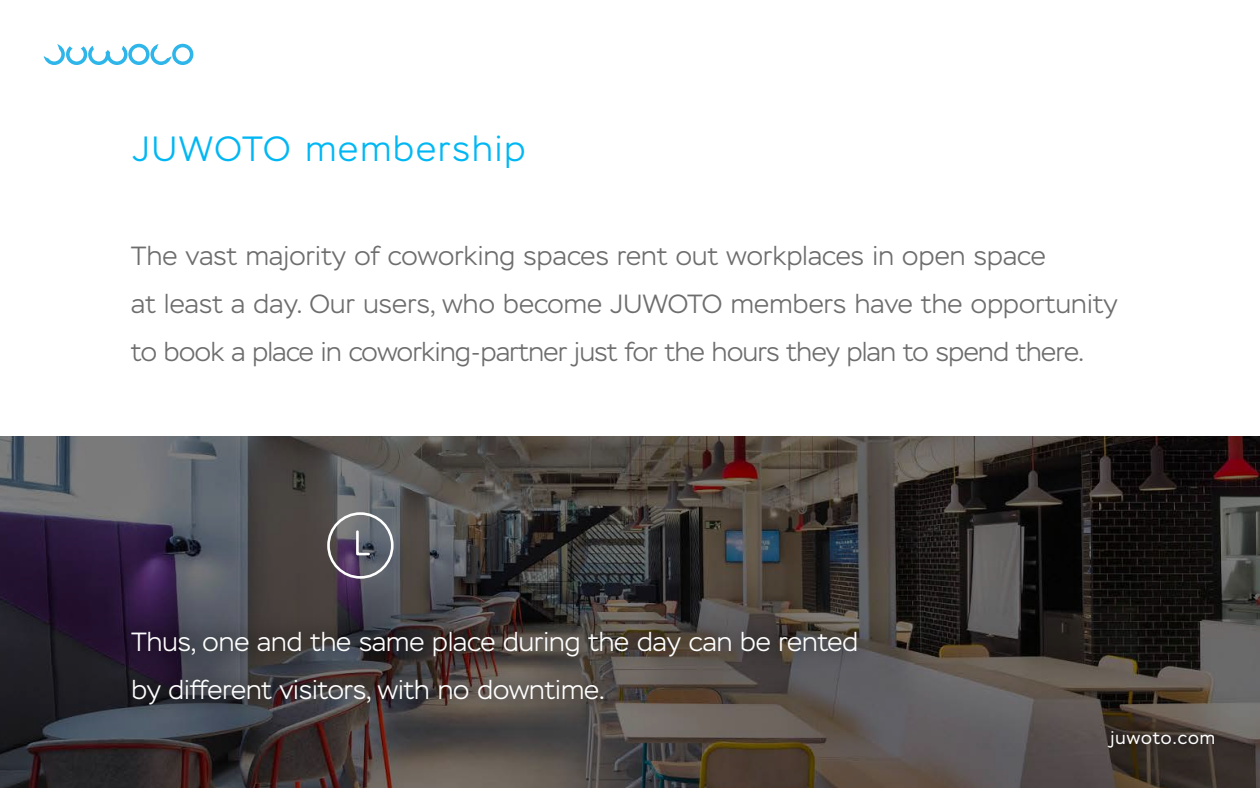
<style>
.page{position:relative;width:1260px;height:788px;background:#fff}
.page>*{position:absolute;margin:0;border:0;box-sizing:border-box;transform-origin:0 0}
.t1{font:300 35px "Stem";letter-spacing:.06em;color:#00b7f4}
.t2{font:300 26.25px/48.1px "Stem";letter-spacing:.01em;color:#6d6d6d}
.t3{font:300 26.25px/48.1px "Stem";color:#fff}
.t4{font:17.5px "Stem";letter-spacing:.06em;color:#fff}
</style>
<div class="page">
<svg style="left:0;top:436px;width:1260px;height:352px;background:#413c3d"></svg>
<svg style="left:44px;top:44px;width:149px;height:21px"></svg>
<img style="left:104px;top:601px;width:789px;height:131px">
<div style="left:327px;top:512px;width:67px;height:66px;border:3px solid #fff;border-radius:50%"></div>
<svg style="left:355px;top:529px;width:16px;height:27px"></svg>
<h1 class="t1" style="left:133px;top:129px;width:394px">JUWOTO membership</h1>
<p class="t2" style="left:131px;top:232px;width:988px">The vast majority of coworking spaces rent out workplaces in open space<br>at least a day. Our users, who become JUWOTO members have the opportunity to book a place in coworking-partner just for the hours they plan to spend there.</p>
<p class="t3" style="left:132px;top:617px;width:728px">Thus, one and the same place during the day can be rented by different visitors, with no downtime.</p>
<p class="t4" style="left:1110px;top:727px;width:106px">juwoto.com</p>
</div>
